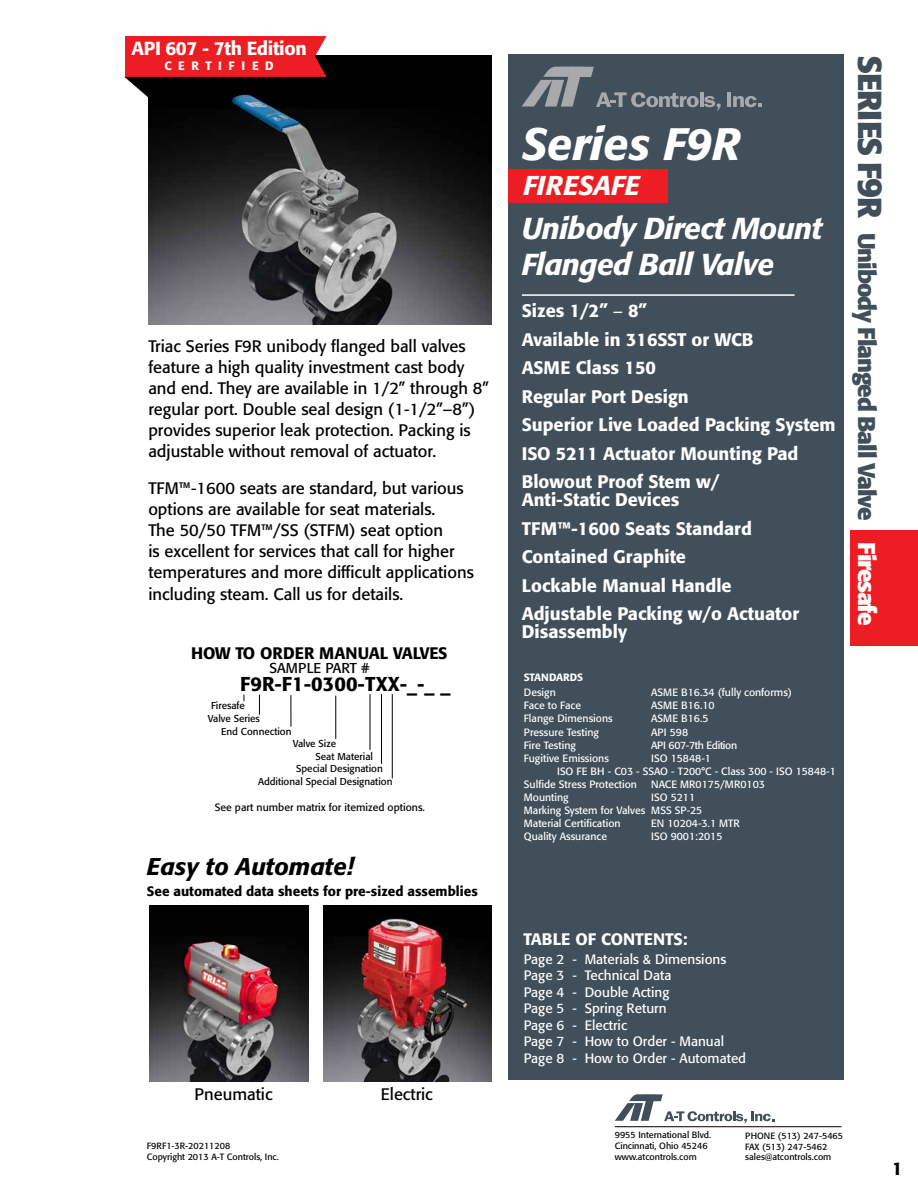
<style>
.page{position:relative;width:918px;height:1188px;background:#fff}
.page>*{position:absolute;margin:0;border:0;box-sizing:border-box;transform-origin:0 0}
.t1{font:italic 500 45px "Formata";color:#fff}
.t2{font:italic 500 30px/36px "Formata";letter-spacing:-.02em;color:#fff}
.t3{font:italic 500 27px "Formata";color:#fff}
.t4{font:700 24px "Formata";letter-spacing:-.05em;color:#404f59}
.t5{font:italic 500 24px "Formata";color:#000}
.t6{font:500 19.8px "Formata";color:#000}
.t7{font:500 18.75px "Formata";letter-spacing:-.02em;color:#fff}
.t8{font:500 18px/28.5px "Formata";color:#fff}
.t9{font:500 18px "Formata";color:#000}
.t10{font:16.5px/21px "Formata";color:#000}
.t11{font:500 16.5px "Formata";color:#000}
.t12{font:500 16.5px "Formata";color:#fff}
.t13{font:14.25px "Formata";color:#000}
.t14{font:13.5px/16.5px "Formata";color:#fff}
.t15{font:500 13.5px "Formata";color:#000}
.t16{font:500 12px "Formata";letter-spacing:.54em;color:#fff}
.t17{font:10.5px/13px "Formata";color:#fff}
.t18{font:10.5px "Formata";color:#000}
.t19{font:10.5px "Formata";letter-spacing:-.03em;color:#fff}
.t20{font:500 10.5px "Formata";color:#fff}
.t21{font:9.9px/13.2px "Formata";color:#000}
.t22{font:9px/10.8px "Formata";color:#000}
.s1{font-weight:400;font-size:16.5px}
.s2{font-size:33px}
.s3{font-size:34.5px}
.s4{color:#fff}
</style>
<div class="page">
<img style="left:149px;top:55px;width:342px;height:270px">
<div style="left:508px;top:54px;width:335px;height:1026px;background:#404f59"></div>
<div style="left:850px;top:530px;width:68px;height:116px;background:#ed1d24"></div>
<svg style="left:124px;top:36px;width:202px;height:62px;background:#a01b1f"></svg>
<div style="left:508px;top:169px;width:159px;height:34px;background:#ed1d24"></div>
<hr style="left:522px;top:294px;width:273px;height:2px;background:#fff">
<svg style="left:259px;top:695px;width:1px;height:20px"></svg>
<hr style="left:291px;top:695px;width:1px;height:32px;background:#000">
<hr style="left:335px;top:696px;width:1px;height:43px;background:#000">
<hr style="left:370px;top:694px;width:1px;height:56px;background:#000">
<hr style="left:381px;top:694px;width:1px;height:70px;background:#000">
<hr style="left:392px;top:694px;width:1px;height:84px;background:#000">
<img style="left:149px;top:905px;width:160px;height:177px">
<img style="left:324px;top:905px;width:167px;height:177px">
<svg style="left:615px;top:1094px;width:159px;height:29px"></svg>
<hr style="left:615px;top:1126px;width:227px;height:1px;background:#000">
<hr style="left:727px;top:92px;width:4px;height:15px;background:#a7a9ac">
<svg style="left:733px;top:96px;width:29px;height:11px"></svg>
<svg style="left:522px;top:67px;width:199px;height:43px"></svg>
<p class="t7" style="left:132px;top:37px;width:177px">API 607 - 7th Edition</p>
<p class="t16" style="left:164px;top:58px;width:111px">CERTIFIED</p>
<p class="t10" style="left:148px;top:336px;width:342px">Triac Series F9R unibody flanged ball valves feature a high quality investment cast body and end. They are available in 1/2” through 8” regular port. Double seal design (1-1/2”–8”) provides superior leak protection. Packing is adjustable without removal of actuator.</p>
<p class="t10" style="left:148px;top:478px;width:327px">TFM™-1600 seats are standard, but various options are available for seat materials.<br>The 50/50 TFM™/SS (STFM) seat option<br>is excellent for services that call for higher temperatures and more difficult applications including steam. Call us for details.</p>
<p class="t11" style="left:191px;top:643px;width:258px">HOW TO ORDER MANUAL VALVES</p>
<p class="t13" style="left:270px;top:659px;width:102px">SAMPLE PART #</p>
<p class="t6" style="left:240px;top:672px;width:212px">F9R-F1-0300-TXX-_-_ _</p>
<p class="t21" style="left:211px;top:699px;width:35px">Firesafe</p>
<p class="t21" style="left:208px;top:712px;width:54px">Valve Series</p>
<p class="t21" style="left:221px;top:724px;width:72px">End Connection</p>
<p class="t21" style="left:316px;top:750px;width:59px">Seat Material</p>
<p class="t21" style="left:293px;top:737px;width:45px">Valve Size</p>
<p class="t21" style="left:258px;top:762px;width:136px;text-indent:38px">Special Designation<br>Additional Special Designation</p>
<p class="t18" style="left:215px;top:801px;width:212px">See part number matrix for itemized options.</p>
<h3 class="t5" style="left:147px;top:852px;width:208px">Easy to Automate!</h3>
<p class="t15" style="left:147px;top:882px;width:332px">See automated data sheets for pre-sized assemblies</p>
<p class="t10" style="left:195px;top:1084px;width:80px">Pneumatic</p>
<p class="t10" style="left:381px;top:1084px;width:53px">Electric</p>
<p class="t22" style="left:147px;top:1141px;width:133px">F9RF1-3R-20211208<br>Copyright 2013 A-T Controls, Inc.</p>
<h1 class="t1" style="left:522px;top:116px;width:220px">Series F9R</h1>
<h3 class="t3" style="left:523px;top:169px;width:118px">FIRESAFE</h3>
<h2 class="t2" style="left:522px;top:211px;width:302px">Unibody Direct Mount<br>Flanged Ball Valve</h2>
<p class="t8" style="left:522px;top:297px;width:315px">Sizes 1/2” <span class="s1">–</span> 8”<br>Available in 316SST or WCB<br>ASME Class 150<br>Regular Port Design<br>Superior Live Loaded Packing System<br>ISO 5211 Actuator Mounting Pad<br>Blowout Proof Stem w/</p>
<p class="t8" style="left:522px;top:486px;width:279px">Anti-Static Devices<br>TFM™-1600 Seats Standard<br>Contained Graphite<br>Lockable Manual Handle<br>Adjustable Packing w/o Actuator</p>
<p class="t8" style="left:522px;top:618px;width:107px">Disassembly</p>
<p class="t20" style="left:524px;top:671px;width:61px">STANDARDS</p>
<p class="t17" style="left:524px;top:686px;width:33px">Design</p>
<p class="t17" style="left:651px;top:686px;width:142px">ASME B16.34 (fully conforms)</p>
<p class="t17" style="left:524px;top:699px;width:59px">Face to Face</p>
<p class="t17" style="left:651px;top:699px;width:65px">ASME B16.10</p>
<p class="t17" style="left:524px;top:712px;width:90px">Flange Dimensions</p>
<p class="t17" style="left:651px;top:712px;width:59px">ASME B16.5</p>
<p class="t17" style="left:524px;top:725px;width:77px">Pressure Testing</p>
<p class="t17" style="left:651px;top:725px;width:38px">API 598</p>
<p class="t17" style="left:524px;top:738px;width:54px">Fire Testing</p>
<p class="t19" style="left:651px;top:739px;width:87px">API 607-7th Edition</p>
<p class="t17" style="left:524px;top:752px;width:87px">Fugitive Emissions</p>
<p class="t17" style="left:651px;top:752px;width:61px">ISO 15848-1</p>
<p class="t17" style="left:557px;top:765px;width:280px">ISO FE BH - C03 - SSAO - T200°C - Class 300 - ISO 15848-1</p>
<p class="t17" style="left:524px;top:778px;width:115px">Sulfide Stress Protection</p>
<p class="t17" style="left:651px;top:778px;width:115px">NACE MR0175/MR0103</p>
<p class="t17" style="left:524px;top:791px;width:46px">Mounting</p>
<p class="t17" style="left:524px;top:791px;width:180px;text-indent:127px">ISO 5211<br>Marking System for Valves MSS SP-25<br>Material Certification</p>
<p class="t17" style="left:651px;top:817px;width:90px">EN 10204-3.1 MTR</p>
<p class="t17" style="left:524px;top:830px;width:85px">Quality Assurance</p>
<p class="t17" style="left:651px;top:830px;width:73px">ISO 9001:2015</p>
<h3 class="t4" style="left:882px;top:55px;width:572px;rotate:90deg"><span class="s2">SERIES F</span><span class="s3">9</span><span class="s2">R</span> Unibody Flanged Ball Valve <span class="s4">Firesafe</span></h3>
<p class="t12" style="left:523px;top:929px;width:166px">TABLE OF CONTENTS:</p>
<p class="t14" style="left:524px;top:951px;width:224px">Page 2 - Materials &amp; Dimensions<br>Page 3 - Technical Data<br>Page 4 - Double Acting<br>Page 5 - Spring Return<br>Page 6 - Electric<br>Page 7 - How to Order - Manual<br>Page 8 - How to Order - Automated</p>
<p class="t22" style="left:615px;top:1130px;width:98px">9955 International Blvd.<br>Cincinnati, Ohio 45246 www.atcontrols.com</p>
<p class="t22" style="left:745px;top:1130px;width:99px">PHONE (513) 247-5465<br>FAX (513) 247-5462 sales@atcontrols.com</p>
<p class="t9" style="left:892px;top:1157px;width:12px">1</p>
</div>
